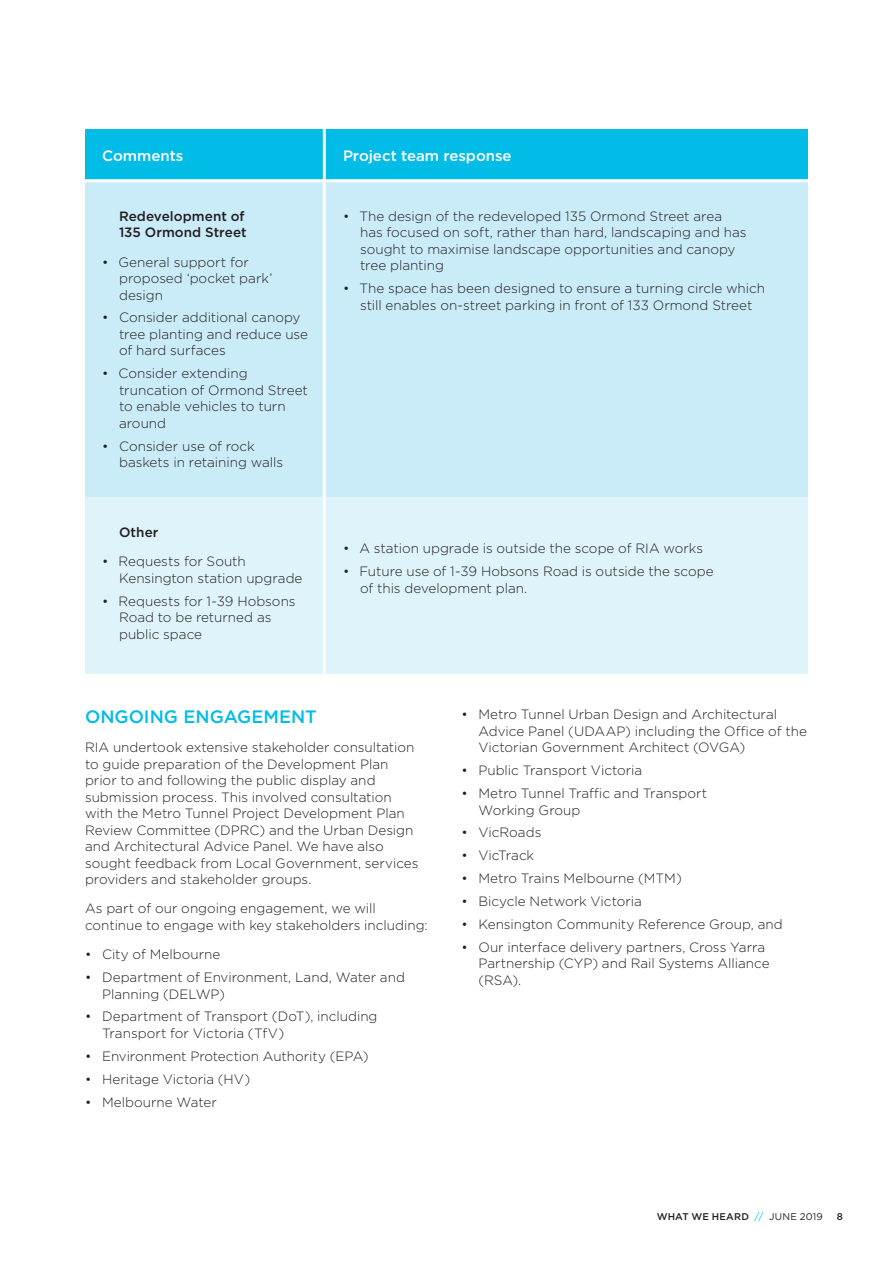
<style>
.page{position:relative;width:893px;height:1263px;background:#fff}
.page>*{position:absolute;margin:0;border:0;box-sizing:border-box;transform-origin:0 0}
.t1{font:500 18px "Gotham";color:#02bce8}
.t2{font:500 15px "Gotham";color:#fff}
.BODY_COPY{font:300 13.5px/16.5px "Gotham";color:#231f20}
.BODY_COPY-2{font:500 13.5px/16.5px "Gotham";letter-spacing:.005em;color:#231f20}
.BODY_COPY-3{font:500 9.75px "Gotham";letter-spacing:.015em;color:#231f20}
.s1{font-weight:400;color:#02bce8}
.s2{font-weight:400}
</style>
<div class="page">
<div style="left:85px;top:181px;width:241px;height:404px;background:#caebf8"></div>
<div style="left:326px;top:181px;width:482px;height:404px;background:#caebf8"></div>
<div style="left:85px;top:130px;width:241px;height:51px;background:#02bce8"></div>
<div style="left:326px;top:130px;width:482px;height:51px;background:#02bce8"></div>
<hr style="left:32px;top:179px;width:829px;height:3px;background:#fff">
<div style="left:85px;top:497px;width:241px;height:176px;background:#def3fa"></div>
<div style="left:326px;top:497px;width:482px;height:176px;background:#def3fa"></div>
<hr style="left:323px;top:128px;width:3px;height:557px;background:#fff">
<h3 class="t2" style="left:102px;top:146px;width:83px">Comments</h3>
<h3 class="t2" style="left:343px;top:146px;width:170px">Project team response</h3>
<p class="BODY_COPY-2" style="left:119px;top:208px;width:129px">Redevelopment of<br>135 Ormond Street</p>
<p class="BODY_COPY" style="left:119px;top:253px;width:155px;text-indent:-17px">• General support for proposed ‘pocket park’ design</p>
<p class="BODY_COPY" style="left:119px;top:309px;width:191px;text-indent:-17px">• Consider additional canopy tree planting and reduce use of hard surfaces</p>
<p class="BODY_COPY" style="left:119px;top:365px;width:190px;text-indent:-17px">• Consider extending truncation of Ormond Street to enable vehicles to turn around</p>
<p class="BODY_COPY" style="left:119px;top:437px;width:166px;text-indent:-17px">• Consider use of rock baskets in retaining walls</p>
<p class="BODY_COPY-2" style="left:119px;top:524px;width:41px">Other</p>
<p class="BODY_COPY" style="left:119px;top:553px;width:185px;text-indent:-17px">• Requests for South<br>Kensington station upgrade</p>
<p class="BODY_COPY" style="left:119px;top:592px;width:178px;text-indent:-17px">• Requests for 1-39 Hobsons<br>Road to be returned as public space</p>
<p class="BODY_COPY" style="left:360px;top:207px;width:388px;text-indent:-17px">• The design of the redeveloped 135 Ormond Street area has focused on soft, rather than hard, landscaping and has sought to maximise landscape opportunities and canopy tree planting</p>
<p class="BODY_COPY" style="left:343px;top:280px;width:424px;text-align:center">• The space has been designed to ensure a turning circle which still enables on-street parking in front of 133 Ormond Street</p>
<p class="BODY_COPY" style="left:343px;top:540px;width:362px">• A station upgrade is outside the scope of RIA works</p>
<p class="BODY_COPY" style="left:360px;top:563px;width:355px;text-indent:-17px">• Future use of 1-39 Hobsons Road is outside the scope of this development plan.</p>
<h4 class="t1" style="left:85px;top:705px;width:233px">ONGOING ENGAGEMENT</h4>
<p class="BODY_COPY" style="left:85px;top:739px;width:335px">RIA undertook extensive stakeholder consultation to guide preparation of the Development Plan prior to and following the public display and submission process. This involved consultation with the Metro Tunnel Project Development Plan Review Committee (DPRC) and the Urban Design and Architectural Advice Panel. We have also sought feedback from Local Government, services providers and stakeholder groups.</p>
<p class="BODY_COPY" style="left:85px;top:900px;width:344px">As part of our ongoing engagement, we will continue to engage with key stakeholders including:</p>
<p class="BODY_COPY" style="left:85px;top:946px;width:137px">• City of Melbourne</p>
<p class="BODY_COPY" style="left:102px;top:969px;width:304px;text-indent:-17px">• Department of Environment, Land, Water and<br>Planning (DELWP)</p>
<p class="BODY_COPY" style="left:102px;top:1008px;width:277px;text-indent:-17px">• Department of Transport (DoT), including<br>Transport for Victoria (TfV)</p>
<p class="BODY_COPY" style="left:85px;top:1047px;width:285px">• Environment Protection Authority (EPA)</p>
<p class="BODY_COPY" style="left:85px;top:1070px;width:167px">• Heritage Victoria (HV)</p>
<p class="BODY_COPY" style="left:85px;top:1093px;width:133px">• Melbourne Water</p>
<p class="BODY_COPY" style="left:478px;top:706px;width:330px;text-indent:-17px">• Metro Tunnel Urban Design and Architectural<br>Advice Panel (UDAAP) including the Office of the<br>Victorian Government Architect (OVGA)</p>
<p class="BODY_COPY" style="left:461px;top:762px;width:182px">• Public Transport Victoria</p>
<p class="BODY_COPY" style="left:478px;top:785px;width:230px;text-indent:-17px">• Metro Tunnel Traffic and Transport<br>Working Group</p>
<p class="BODY_COPY" style="left:461px;top:824px;width:81px">• VicRoads</p>
<p class="BODY_COPY" style="left:461px;top:847px;width:74px">• VicTrack</p>
<p class="BODY_COPY" style="left:461px;top:870px;width:222px">• Metro Trains Melbourne (MTM)</p>
<p class="BODY_COPY" style="left:461px;top:893px;width:182px">• Bicycle Network Victoria</p>
<p class="BODY_COPY" style="left:461px;top:915px;width:323px">• Kensington Community Reference Group, and</p>
<p class="BODY_COPY" style="left:478px;top:938px;width:293px;text-indent:-17px">• Our interface delivery partners, Cross Yarra<br>Partnership (CYP) and Rail Systems Alliance (RSA).</p>
<p class="BODY_COPY-3" style="left:657px;top:1210px;width:168px">WHAT WE HEARD <span class="s1">//</span> <span class="s2">JUNE 2019</span></p>
<p class="BODY_COPY-3" style="left:837px;top:1210px;width:8px">8</p>
</div>
